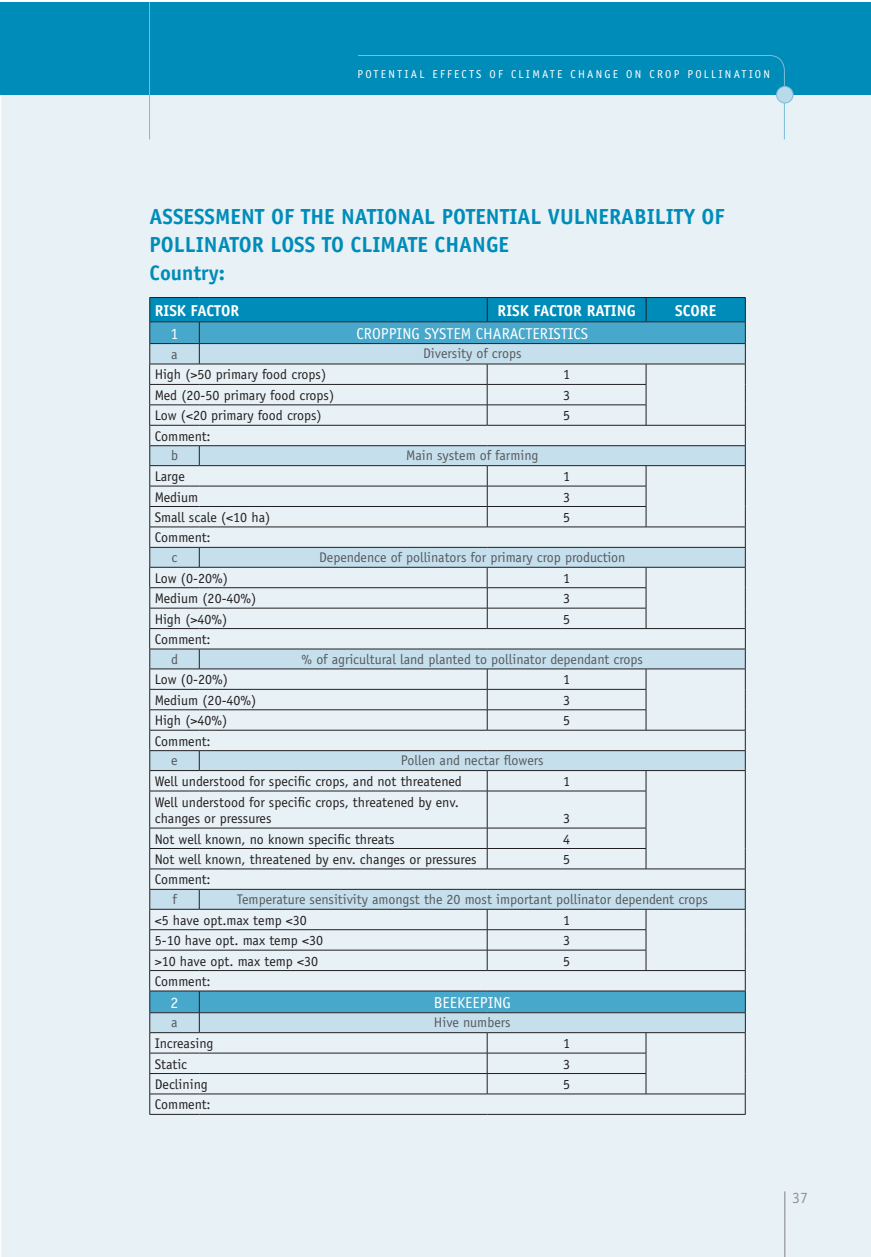
<style>
.page{position:relative;width:871px;height:1257px;background:#fff}
.page>*{position:absolute;margin:0;border:0;box-sizing:border-box;transform-origin:0 0}
.t1{font:700 21.88px/28px "Officina Sans";color:#008cb9}
.t2{font:700 21px "Officina Sans";color:#008cb9}
.t3{font:15.75px "Officina Sans";color:#fff}
.t4{font:700 15.75px "Officina Sans";color:#fff}
.t5{font:15.75px "Officina Sans";color:#939598}
.t6{font:14px/16.6px "Officina Sans";color:#231f20}
.t7{font:14px "Officina Sans";color:#58595b}
.t8{font:11.38px "Officina Sans";letter-spacing:.195em;color:#fff}
</style>
<div class="page">
<div style="left:1px;top:95px;width:870px;height:1162px;background:#e8f1f5"></div>
<div style="left:0;top:2px;width:871px;height:93px;background:#008cb9"></div>
<svg style="left:357px;top:55px;width:428px;height:85px"></svg>
<hr style="left:149px;top:2px;width:1px;height:137px;background:#7cbcda">
<div style="left:776px;top:86px;width:17px;height:17px;background:#b9dae9;border-radius:50%"></div>
<div style="left:776px;top:86px;width:17px;height:17px;border:1px solid #7cbcda;border-radius:50%"></div>
<hr style="left:784px;top:1191px;width:1px;height:66px;background:#808285">
<svg style="left:150px;top:791px;width:595px;height:241px;background:#d1e4ec"></svg>
<svg style="left:199px;top:991px;width:1px;height:41px"></svg>
<hr style="left:745px;top:791px;width:1px;height:37px;background:#231f20">
<hr style="left:149px;top:791px;width:1px;height:37px;background:#231f20">
<hr style="left:487px;top:791px;width:1px;height:37px;background:#231f20">
<hr style="left:645px;top:791px;width:1px;height:37px;background:#231f20">
<hr style="left:149px;top:827px;width:50px;height:1px;background:#231f20">
<hr style="left:199px;top:827px;width:288px;height:1px;background:#231f20">
<hr style="left:487px;top:827px;width:159px;height:1px;background:#231f20">
<hr style="left:149px;top:848px;width:50px;height:1px;background:#231f20">
<hr style="left:199px;top:848px;width:288px;height:1px;background:#231f20">
<hr style="left:487px;top:848px;width:159px;height:1px;background:#231f20">
<svg style="left:487px;top:828px;width:1px;height:40px"></svg>
<svg style="left:645px;top:828px;width:1px;height:40px"></svg>
<hr style="left:149px;top:868px;width:50px;height:1px;background:#231f20">
<hr style="left:199px;top:868px;width:288px;height:1px;background:#231f20">
<hr style="left:487px;top:868px;width:258px;height:1px;background:#231f20">
<svg style="left:199px;top:890px;width:1px;height:19px"></svg>
<hr style="left:149px;top:909px;width:50px;height:1px;background:#231f20">
<hr style="left:199px;top:909px;width:288px;height:1px;background:#231f20">
<hr style="left:487px;top:909px;width:159px;height:1px;background:#231f20">
<hr style="left:646px;top:909px;width:99px;height:1px;background:#231f20">
<hr style="left:149px;top:929px;width:50px;height:1px;background:#231f20">
<hr style="left:199px;top:929px;width:288px;height:1px;background:#231f20">
<hr style="left:487px;top:929px;width:159px;height:1px;background:#231f20">
<hr style="left:149px;top:950px;width:50px;height:1px;background:#231f20">
<hr style="left:199px;top:950px;width:288px;height:1px;background:#231f20">
<hr style="left:487px;top:950px;width:159px;height:1px;background:#231f20">
<svg style="left:487px;top:909px;width:1px;height:61px"></svg>
<svg style="left:645px;top:909px;width:1px;height:61px"></svg>
<hr style="left:149px;top:970px;width:50px;height:1px;background:#231f20">
<hr style="left:199px;top:970px;width:288px;height:1px;background:#231f20">
<hr style="left:487px;top:970px;width:258px;height:1px;background:#231f20">
<hr style="left:149px;top:1052px;width:50px;height:1px;background:#231f20">
<hr style="left:199px;top:1052px;width:288px;height:1px;background:#231f20">
<hr style="left:487px;top:1052px;width:159px;height:1px;background:#231f20">
<hr style="left:149px;top:1073px;width:50px;height:1px;background:#231f20">
<hr style="left:199px;top:1073px;width:288px;height:1px;background:#231f20">
<hr style="left:487px;top:1073px;width:159px;height:1px;background:#231f20">
<svg style="left:487px;top:1033px;width:1px;height:60px"></svg>
<svg style="left:645px;top:1033px;width:1px;height:60px"></svg>
<hr style="left:149px;top:1093px;width:50px;height:1px;background:#231f20">
<hr style="left:199px;top:1093px;width:288px;height:1px;background:#231f20">
<hr style="left:487px;top:1093px;width:258px;height:1px;background:#231f20">
<svg style="left:745px;top:828px;width:1px;height:286px"></svg>
<svg style="left:149px;top:297px;width:597px;height:494px;background:#c5dbe4"></svg>
<hr style="left:199px;top:750px;width:288px;height:1px;background:#231f20">
<hr style="left:487px;top:750px;width:258px;height:1px;background:#231f20">
<hr style="left:149px;top:889px;width:50px;height:1px;background:#231f20">
<hr style="left:199px;top:889px;width:288px;height:1px;background:#231f20">
<hr style="left:487px;top:889px;width:258px;height:1px;background:#231f20">
<hr style="left:149px;top:990px;width:50px;height:1px;background:#231f20">
<hr style="left:199px;top:990px;width:288px;height:1px;background:#231f20">
<hr style="left:487px;top:990px;width:258px;height:1px;background:#231f20">
<hr style="left:149px;top:1012px;width:50px;height:1px;background:#231f20">
<hr style="left:199px;top:1012px;width:288px;height:1px;background:#231f20">
<hr style="left:487px;top:1012px;width:258px;height:1px;background:#231f20">
<hr style="left:149px;top:1032px;width:50px;height:1px;background:#231f20">
<hr style="left:199px;top:1032px;width:288px;height:1px;background:#231f20">
<hr style="left:487px;top:1032px;width:258px;height:1px;background:#231f20">
<svg style="left:149px;top:828px;width:1px;height:286px"></svg>
<hr style="left:149px;top:1114px;width:50px;height:1px;background:#231f20">
<hr style="left:199px;top:1114px;width:288px;height:1px;background:#231f20">
<hr style="left:487px;top:1114px;width:258px;height:1px;background:#231f20">
<p class="t8" style="left:357px;top:70px;width:414px">POTENTIAL EFFECTS OF CLIMATE CHANGE ON CROP POLLINATION</p>
<h1 class="t1" style="left:149px;top:204px;width:576px">ASSESSMENT OF THE NATIONAL POTENTIAL VULNERABILITY OF<br>POLLINATOR LOSS TO CLIMATE CHANGE</h1>
<h2 class="t2" style="left:149px;top:265px;width:77px">Country:</h2>
<p class="t4" style="left:155px;top:304px;width:86px">RISK FACTOR</p>
<p class="t4" style="left:497px;top:304px;width:140px">RISK FACTOR RATING</p>
<p class="t4" style="left:675px;top:304px;width:43px">SCORE</p>
<p class="t3" style="left:171px;top:327px;width:9px">1</p>
<p class="t3" style="left:356px;top:327px;width:233px">CROPPING SYSTEM CHARACTERISTICS</p>
<p class="t7" style="left:171px;top:349px;width:8px">a</p>
<p class="t7" style="left:423px;top:348px;width:100px">Diversity of crops</p>
<p class="t6" style="left:155px;top:367px;width:173px">High (&gt;50 primary food crops)</p>
<p class="t6" style="left:563px;top:367px;width:8px">1</p>
<p class="t6" style="left:155px;top:388px;width:181px">Med (20-50 primary food crops)</p>
<p class="t6" style="left:563px;top:388px;width:8px">3</p>
<p class="t6" style="left:155px;top:408px;width:168px">Low (&lt;20 primary food crops)</p>
<p class="t6" style="left:563px;top:408px;width:8px">5</p>
<p class="t6" style="left:155px;top:429px;width:58px">Comment:</p>
<p class="t7" style="left:171px;top:450px;width:8px">b</p>
<p class="t7" style="left:406px;top:450px;width:134px">Main system of farming</p>
<p class="t6" style="left:155px;top:469px;width:32px">Large</p>
<p class="t6" style="left:563px;top:469px;width:8px">1</p>
<p class="t6" style="left:155px;top:489px;width:45px">Medium</p>
<p class="t6" style="left:563px;top:489px;width:8px">3</p>
<p class="t6" style="left:155px;top:510px;width:117px">Small scale (&lt;10 ha)</p>
<p class="t6" style="left:563px;top:510px;width:8px">5</p>
<p class="t6" style="left:155px;top:530px;width:58px">Comment:</p>
<p class="t7" style="left:171px;top:552px;width:7px">c</p>
<p class="t7" style="left:319px;top:552px;width:308px">Dependence of pollinators for primary crop production</p>
<p class="t6" style="left:155px;top:571px;width:75px">Low (0-20%)</p>
<p class="t6" style="left:563px;top:571px;width:8px">1</p>
<p class="t6" style="left:155px;top:591px;width:103px">Medium (20-40%)</p>
<p class="t6" style="left:563px;top:591px;width:8px">3</p>
<p class="t6" style="left:155px;top:612px;width:74px">High (&gt;40%)</p>
<p class="t6" style="left:563px;top:612px;width:8px">5</p>
<p class="t6" style="left:155px;top:632px;width:58px">Comment:</p>
<p class="t7" style="left:171px;top:653px;width:8px">d</p>
<p class="t7" style="left:301px;top:653px;width:343px">% of agricultural land planted to pollinator dependant crops</p>
<p class="t6" style="left:155px;top:672px;width:75px">Low (0-20%)</p>
<p class="t6" style="left:563px;top:672px;width:8px">1</p>
<p class="t6" style="left:155px;top:693px;width:103px">Medium (20-40%)</p>
<p class="t6" style="left:563px;top:693px;width:8px">3</p>
<p class="t6" style="left:155px;top:713px;width:74px">High (&gt;40%)</p>
<p class="t6" style="left:563px;top:713px;width:8px">5</p>
<p class="t6" style="left:155px;top:734px;width:58px">Comment:</p>
<p class="t7" style="left:171px;top:755px;width:8px">e</p>
<p class="t7" style="left:401px;top:755px;width:144px">Pollen and nectar flowers</p>
<p class="t6" style="left:155px;top:774px;width:309px">Well understood for specific crops, and not threatened</p>
<p class="t6" style="left:563px;top:774px;width:8px">1</p>
<p class="t6" style="left:155px;top:794px;width:305px">Well understood for specific crops, threatened by env. changes or pressures</p>
<p class="t6" style="left:563px;top:811px;width:8px">3</p>
<p class="t6" style="left:155px;top:831px;width:241px">Not well known, no known specific threats</p>
<p class="t6" style="left:563px;top:831px;width:8px">4</p>
<p class="t6" style="left:155px;top:852px;width:323px">Not well known, threatened by env. changes or pressures</p>
<p class="t6" style="left:563px;top:852px;width:8px">5</p>
<p class="t6" style="left:155px;top:872px;width:58px">Comment:</p>
<p class="t7" style="left:172px;top:893px;width:6px">f</p>
<p class="t7" style="left:237px;top:893px;width:472px">Temperature sensitivity amongst the 20 most important pollinator dependent crops</p>
<p class="t6" style="left:155px;top:913px;width:154px">&lt;5 have opt.max temp &lt;30</p>
<p class="t6" style="left:563px;top:913px;width:8px">1</p>
<p class="t6" style="left:155px;top:933px;width:170px">5-10 have opt. max temp &lt;30</p>
<p class="t6" style="left:563px;top:933px;width:8px">3</p>
<p class="t6" style="left:155px;top:953px;width:165px">&gt;10 have opt. max temp &lt;30</p>
<p class="t6" style="left:563px;top:953px;width:8px">5</p>
<p class="t6" style="left:155px;top:974px;width:58px">Comment:</p>
<p class="t3" style="left:171px;top:996px;width:9px">2</p>
<p class="t3" style="left:433px;top:996px;width:79px">BEEKEEPING</p>
<p class="t7" style="left:171px;top:1017px;width:8px">a</p>
<p class="t7" style="left:434px;top:1017px;width:78px">Hive numbers</p>
<p class="t6" style="left:155px;top:1036px;width:60px">Increasing</p>
<p class="t6" style="left:563px;top:1036px;width:8px">1</p>
<p class="t6" style="left:155px;top:1056px;width:34px">Static</p>
<p class="t6" style="left:563px;top:1056px;width:8px">3</p>
<p class="t6" style="left:155px;top:1077px;width:54px">Declining</p>
<p class="t6" style="left:563px;top:1077px;width:8px">5</p>
<p class="t6" style="left:155px;top:1097px;width:58px">Comment:</p>
<p class="t5" style="left:792px;top:1191px;width:17px">37</p>
</div>
